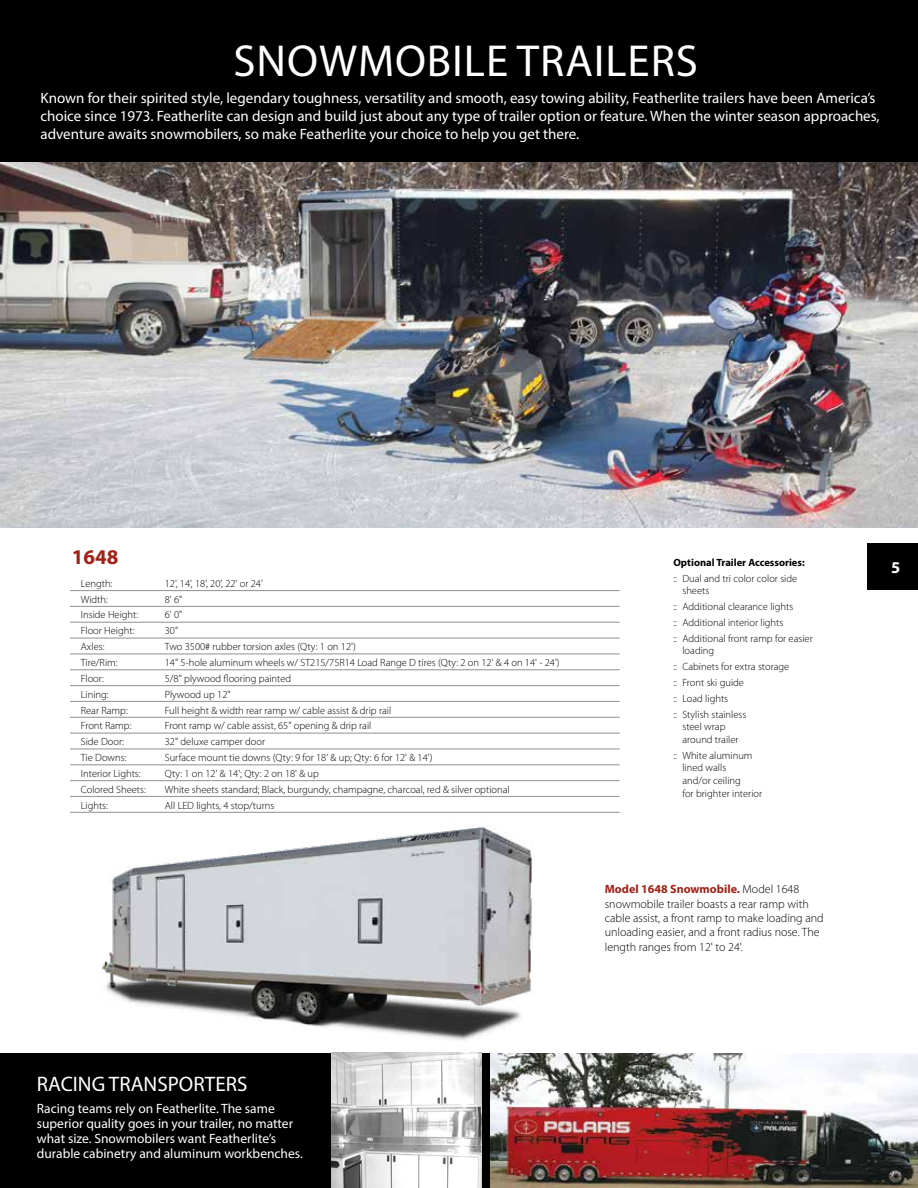
<style>
.page{position:relative;width:918px;height:1188px;background:#fff}
.page>*{position:absolute;margin:0;border:0;box-sizing:border-box;transform-origin:0 0}
.t1{font:45px "Myriad Pro";letter-spacing:.02em;color:#fff}
.t2{font:21px "Myriad Pro";color:#fff}
.t3{font:700 21px "Myriad Pro";color:#a12117}
.t4{font:700 16.5px "Myriad Pro";color:#fff}
.t5{font:15px/18px "Myriad Pro";color:#fff}
.t6{font:13.5px/15px "Myriad Pro";color:#fff}
.t7{font:300 12px/14.4px "Myriad Pro";color:#000}
.t8{font:300 10.5px/15.9px "Myriad Pro";color:#000}
.t9{font:700 10.5px "Myriad Pro";color:#000}
.s1{font-weight:700;color:#a12117}
</style>
<div class="page">
<img style="left:0;top:162px;width:918px;height:366px">
<div style="left:0;top:1053px;width:918px;height:135px;background:#000"></div>
<hr style="left:70px;top:590px;width:550px;height:1px;background:#9b9b9c">
<hr style="left:70px;top:606px;width:550px;height:1px;background:#9b9b9c">
<hr style="left:70px;top:622px;width:550px;height:1px;background:#9b9b9c">
<hr style="left:70px;top:638px;width:550px;height:1px;background:#9b9b9c">
<hr style="left:70px;top:653px;width:550px;height:1px;background:#9b9b9c">
<hr style="left:70px;top:669px;width:550px;height:1px;background:#9b9b9c">
<hr style="left:70px;top:685px;width:550px;height:1px;background:#9b9b9c">
<hr style="left:70px;top:701px;width:550px;height:1px;background:#9b9b9c">
<hr style="left:70px;top:717px;width:550px;height:1px;background:#9b9b9c">
<hr style="left:70px;top:733px;width:550px;height:1px;background:#9b9b9c">
<hr style="left:70px;top:748px;width:550px;height:2px;background:#9b9b9c">
<hr style="left:70px;top:764px;width:550px;height:1px;background:#9b9b9c">
<hr style="left:70px;top:780px;width:550px;height:1px;background:#9b9b9c">
<hr style="left:70px;top:796px;width:550px;height:1px;background:#9b9b9c">
<hr style="left:70px;top:812px;width:550px;height:1px;background:#9b9b9c">
<div style="left:662px;top:544px;width:175px;height:306px;border:1px solid #fff;border-radius:11px"></div>
<img style="left:331px;top:1053px;width:150px;height:135px">
<img style="left:490px;top:1053px;width:428px;height:135px">
<div style="left:0;top:0;width:918px;height:162px;background:#000"></div>
<img style="left:101px;top:826px;width:432px;height:215px">
<div style="left:867px;top:544px;width:51px;height:46px;background:#000"></div>
<h1 class="t1" style="left:234px;top:34px;width:466px">SNOWMOBILE TRAILERS</h1>
<p class="t5" style="left:40px;top:89px;width:841px">Known for their spirited style, legendary toughness, versatility and smooth, easy towing ability, Featherlite trailers have been America’s choice since 1973. Featherlite can design and build just about any type of trailer option or feature. When the winter season approaches, adventure awaits snowmobilers, so make Featherlite your choice to help you get there.</p>
<h2 class="t3" style="left:72px;top:543px;width:48px">1648</h2>
<p class="t8" style="left:81px;top:575px;width:33px">Length:</p>
<p class="t8" style="left:165px;top:575px;width:100px">12', 14', 18', 20', 22' or 24'</p>
<p class="t8" style="left:81px;top:591px;width:29px">Width:</p>
<p class="t8" style="left:165px;top:591px;width:19px">8' 6"</p>
<p class="t8" style="left:81px;top:607px;width:59px">Inside Height:</p>
<p class="t8" style="left:165px;top:607px;width:19px">6' 0"</p>
<p class="t8" style="left:81px;top:623px;width:55px">Floor Height:</p>
<p class="t8" style="left:165px;top:623px;width:15px">30"</p>
<p class="t8" style="left:81px;top:639px;width:25px">Axles:</p>
<p class="t8" style="left:165px;top:639px;width:192px">Two 3500# rubber torsion axles (Qty: 1 on 12')</p>
<p class="t8" style="left:81px;top:654px;width:38px">Tire/Rim:</p>
<p class="t8" style="left:165px;top:654px;width:396px">14" 5-hole aluminum wheels w/ ST215/75R14 Load Range D tires (Qty: 2 on 12' &amp; 4 on 14' - 24')</p>
<p class="t8" style="left:81px;top:670px;width:25px">Floor:</p>
<p class="t8" style="left:165px;top:670px;width:128px">5/8" plywood flooring painted</p>
<p class="t8" style="left:81px;top:686px;width:29px">Lining:</p>
<p class="t8" style="left:165px;top:686px;width:67px">Plywood up 12"</p>
<p class="t8" style="left:81px;top:702px;width:49px">Rear Ramp:</p>
<p class="t8" style="left:165px;top:702px;width:228px">Full height &amp; width rear ramp w/ cable assist &amp; drip rail</p>
<p class="t8" style="left:81px;top:718px;width:52px">Front Ramp:</p>
<p class="t8" style="left:165px;top:718px;width:208px">Front ramp w/ cable assist, 65" opening &amp; drip rail</p>
<p class="t8" style="left:81px;top:734px;width:45px">Side Door:</p>
<p class="t8" style="left:165px;top:734px;width:102px">32" deluxe camper door</p>
<p class="t8" style="left:81px;top:749px;width:47px">Tie Downs:</p>
<p class="t8" style="left:165px;top:749px;width:269px">Surface mount tie downs (Qty: 9 for 18' &amp; up; Qty: 6 for 12' &amp; 14')</p>
<p class="t8" style="left:81px;top:765px;width:61px">Interior Lights:</p>
<p class="t8" style="left:165px;top:765px;width:156px">Qty: 1 on 12' &amp; 14'; Qty: 2 on 18' &amp; up</p>
<p class="t8" style="left:81px;top:781px;width:67px">Colored Sheets:</p>
<p class="t8" style="left:165px;top:781px;width:346px">White sheets standard; Black, burgundy, champagne, charcoal, red &amp; silver optional</p>
<p class="t8" style="left:81px;top:797px;width:29px">Lights:</p>
<p class="t8" style="left:165px;top:797px;width:111px">All LED lights, 4 stop/turns</p>
<p class="t9" style="left:673px;top:555px;width:133px">Optional Trailer Accessories:</p>
<p class="t8" style="left:682px;top:572px;width:116px;line-height:12.6px;text-indent:-9px">:: Dual and tri color color side sheets</p>
<p class="t8" style="left:673px;top:599px;width:141px">:: Additional clearance lights<br>:: Additional interior lights<br>:: Additional front ramp for easier</p>
<p class="t8" style="left:673px;top:643px;width:117px;text-indent:9px">loading<br>:: Cabinets for extra storage :: Front ski guide<br>:: Load lights<br>:: Stylish stainless</p>
<p class="t8" style="left:682px;top:720px;width:58px;line-height:12.6px">steel wrap around trailer</p>
<p class="t8" style="left:682px;top:749px;width:81px;line-height:12.6px;text-indent:-9px">:: White aluminum lined walls<br>and/or ceiling<br>for brighter interior</p>
<p class="t7" style="left:605px;top:882px;width:221px"><span class="s1">Model 1648 Snowmobile.</span> Model 1648 snowmobile trailer boasts a rear ramp with cable assist, a front ramp to make loading and unloading easier, and a front radius nose. The length ranges from 12' to 24'.</p>
<h2 class="t2" style="left:37px;top:1071px;width:212px">RACING TRANSPORTERS</h2>
<p class="t6" style="left:37px;top:1101px;width:268px">Racing teams rely on Featherlite. The same superior quality goes in your trailer, no matter what size. Snowmobilers want Featherlite’s durable cabinetry and aluminum workbenches.</p>
<h3 class="t4" style="left:891px;top:556px;width:11px">5</h3>
</div>
